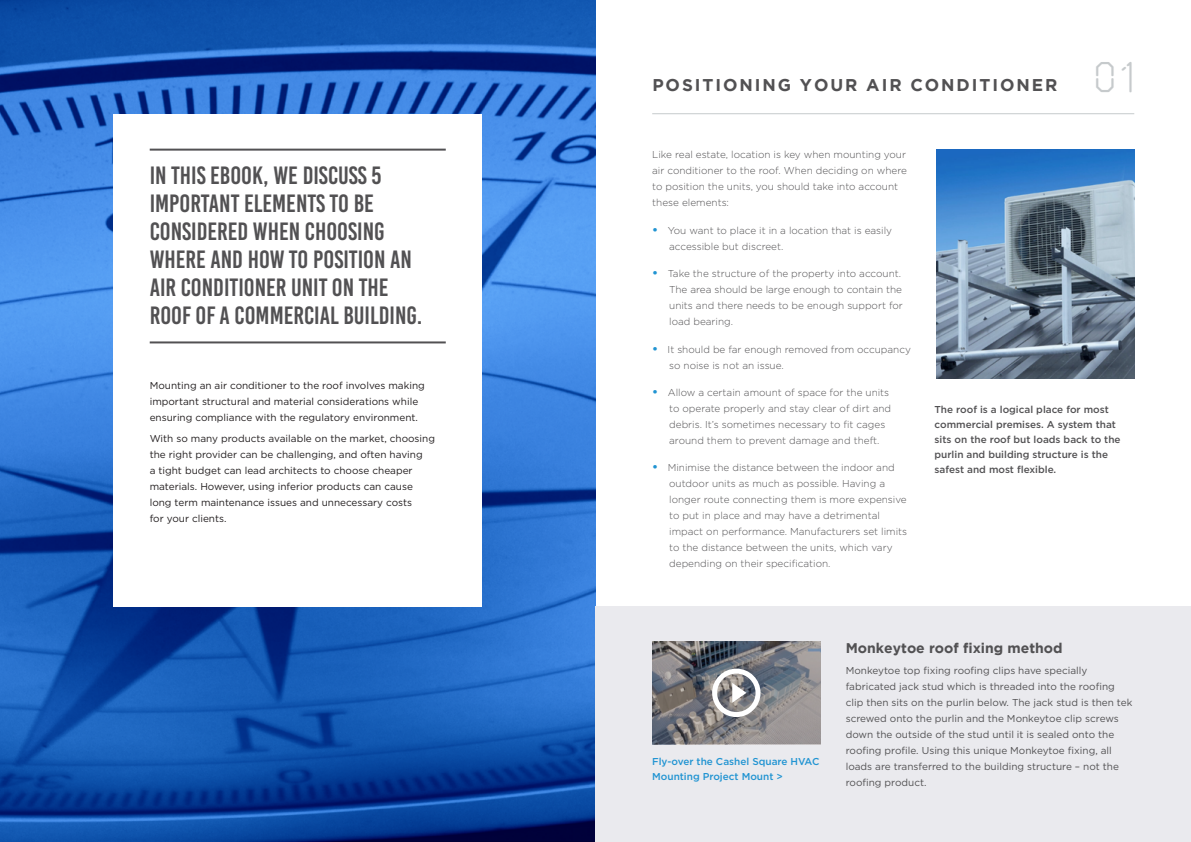
<style>
.page{position:relative;width:1191px;height:842px;background:#fff}
.page>*{position:absolute;margin:0;border:0;box-sizing:border-box;transform-origin:0 0}
.t1{font:42px "Ossature";color:#c6cacc}
.t2{font:25px/28px "Bebas Kai";color:#525153}
.t3{font:700 17px "Gotham";letter-spacing:.115em;color:#525153}
.t4{font:700 14px "Gotham";color:#525153}
.t5{font:300 10px/16px "Gotham";color:#525153}
.t6{font:10px/16px "Gotham";color:#231f20}
.t7{font:10px/16px "Gotham";color:#525153}
.t8{font:500 10px/15px "Gotham";color:#525153}
.t9{font:500 10px/15px "Gotham";color:#2194d2}
.s1{font-weight:700;font-size:12px;color:#2194d2}
</style>
<div class="page">
<img style="left:0;top:0;width:595px;height:842px">
<div style="left:595px;top:607px;width:596px;height:235px;background:#eaeaee"></div>
<hr style="left:652px;top:113px;width:482px;height:1px;background:#c6cacc">
<img style="left:936px;top:150px;width:198px;height:228px">
<img style="left:652px;top:641px;width:168px;height:103px">
<div style="left:712px;top:669px;width:48px;height:48px;border:5px solid #fff;border-radius:50%"></div>
<svg style="left:732px;top:683px;width:14px;height:20px"></svg>
<div style="left:114px;top:114px;width:368px;height:493px;background:#fff"></div>
<hr style="left:150px;top:149px;width:296px;height:2px;background:#525153">
<hr style="left:150px;top:341px;width:296px;height:2px;background:#525153">
<h2 class="t2" style="left:150px;top:161px;width:274px">IN THIS EBOOK, WE DISCUSS 5<br>IMPORTANT ELEMENTS TO BE<br>CONSIDERED WHEN CHOOSING<br>WHERE AND HOW TO POSITION AN<br>AIR CONDITIONER UNIT ON THE<br>ROOF OF A COMMERCIAL BUILDING.</h2>
<p class="t6" style="left:150px;top:377px;width:277px">Mounting an air conditioner to the roof involves making important structural and material considerations while ensuring compliance with the regulatory environment.</p>
<p class="t6" style="left:150px;top:431px;width:287px">With so many products available on the market, choosing the right provider can be challenging, and often having<br>a tight budget can lead architects to choose cheaper materials. However, using inferior products can cause long term maintenance issues and unnecessary costs<br>for your clients.</p>
<h3 class="t3" style="left:652px;top:75px;width:407px">POSITIONING YOUR AIR CONDITIONER</h3>
<p class="t5" style="left:652px;top:146px;width:256px">Like real estate, location is key when mounting your air conditioner to the roof. When deciding on where to position the units, you should take into account these elements:</p>
<h1 class="t1" style="left:1094px;top:53px;width:44px">01</h1>
<p class="t5" style="left:669px;top:222px;width:224px;text-indent:-17px"><span class="s1">•</span> You want to place it in a location that is easily accessible but discreet.</p>
<p class="t5" style="left:669px;top:266px;width:235px;text-indent:-17px"><span class="s1">•</span> Take the structure of the property into account.<br>The area should be large enough to contain the units and there needs to be enough support for load bearing.</p>
<p class="t5" style="left:669px;top:341px;width:243px;text-indent:-17px"><span class="s1">•</span> It should be far enough removed from occupancy so noise is not an issue.</p>
<p class="t5" style="left:669px;top:384px;width:223px;text-indent:-17px"><span class="s1">•</span> Allow a certain amount of space for the units to operate properly and stay clear of dirt and debris. It’s sometimes necessary to fit cages around them to prevent damage and theft.</p>
<p class="t5" style="left:669px;top:460px;width:239px;text-indent:-17px"><span class="s1">•</span> Minimise the distance between the indoor and outdoor units as much as possible. Having a longer route connecting them is more expensive to put in place and may have a detrimental impact on performance. Manufacturers set limits to the distance between the units, which vary depending on their specification.</p>
<p class="t8" style="left:934px;top:402px;width:187px">The roof is a logical place for most commercial premises. A system that sits on the roof but loads back to the purlin and building structure is the safest and most flexible.</p>
<p class="t9" style="left:652px;top:754px;width:169px">Fly-over the Cashel Square HVAC<br>Mounting Project Mount &gt;</p>
<h3 class="t4" style="left:845px;top:640px;width:218px">Monkeytoe roof fixing method</h3>
<p class="t7" style="left:845px;top:663px;width:288px">Monkeytoe top fixing roofing clips have specially fabricated jack stud which is threaded into the roofing clip then sits on the purlin below. The jack stud is then tek screwed onto the purlin and the Monkeytoe clip screws down the outside of the stud until it is sealed onto the roofing profile. Using this unique Monkeytoe fixing, all loads are transferred to the building structure – not the roofing product.</p>
</div>
